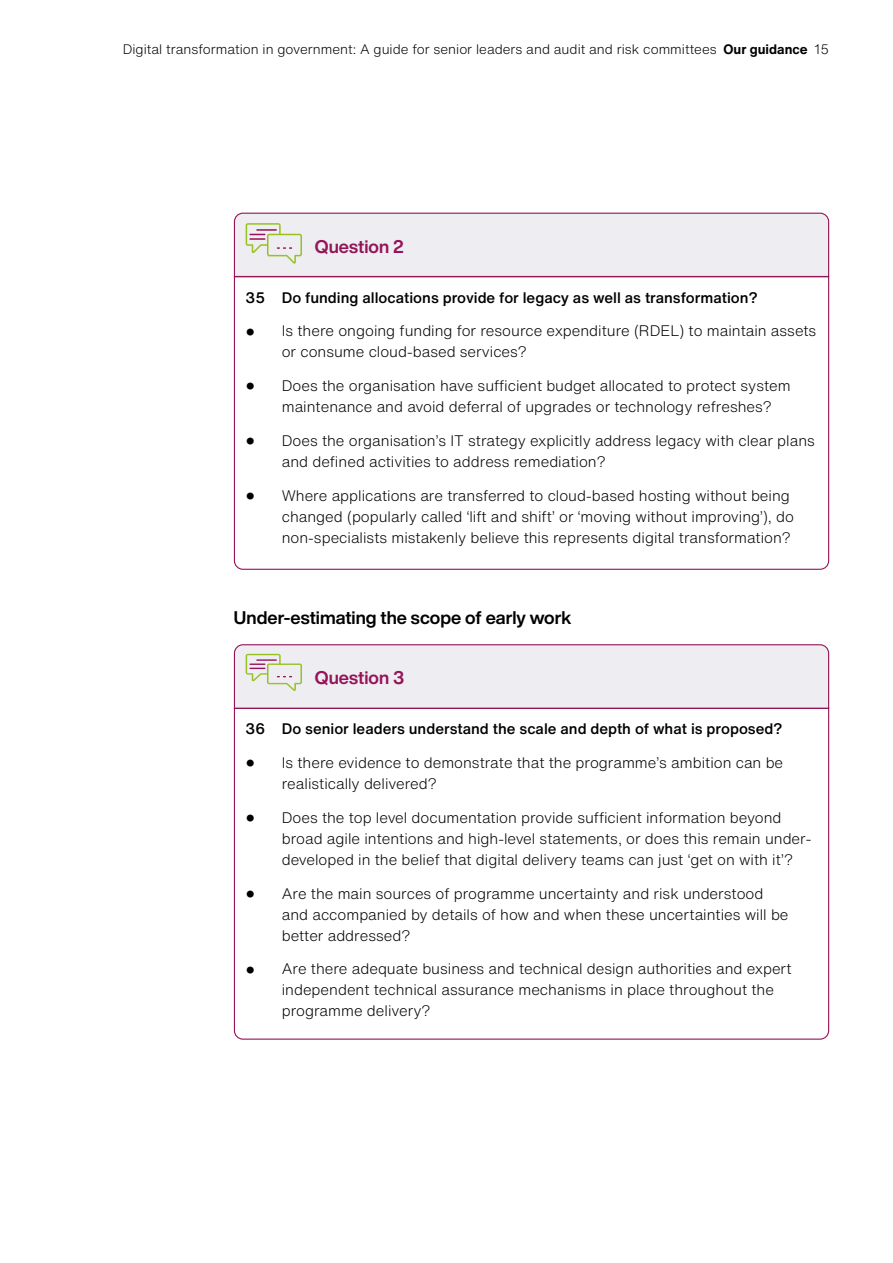
<style>
.page{position:relative;width:893px;height:1263px;background:#fff}
.page>*{position:absolute;margin:0;border:0;box-sizing:border-box;transform-origin:0 0}
.heading_3{font:700 18px "Helvetica Now Display";color:#000}
.heading_3-2{font:700 18px "Helvetica Now Display";color:#951458}
.bullet{font:300 15px/21px "Helvetica Now Text";color:#000}
.body_text_numbered{font:500 15px "Helvetica Now Text";color:#000}
.t1{font:300 13.5px "Helvetica Now Text";color:#000}
.s1{font-weight:700}
.s2{font-family:"Helvetica Neue LT Std";font-size:19.5px}
</style>
<div class="page">
<svg style="left:233px;top:278px;width:597px;height:292px"></svg>
<svg style="left:233px;top:212px;width:597px;height:66px;background:#eae4ea"></svg>
<svg style="left:233px;top:709px;width:597px;height:331px"></svg>
<svg style="left:233px;top:644px;width:597px;height:65px;background:#e9e3ea"></svg>
<p class="t1" style="left:123px;top:39px;width:708px">Digital transformation in government: A guide for senior leaders and audit and risk committees <span class="s1">Our guidance</span> 15</p>
<h3 class="heading_3-2" style="left:315px;top:234px;width:90px">Question 2</h3>
<p class="body_text_numbered" style="left:246px;top:286px;width:513px">35 Do funding allocations provide for legacy as well as transformation?</p>
<p class="bullet" style="left:282px;top:320px;width:536px;text-indent:-36px"><span class="s2">•</span> Is there ongoing funding for resource expenditure (RDEL) to maintain assets or consume cloud-based services?</p>
<p class="bullet" style="left:282px;top:375px;width:510px;text-indent:-36px"><span class="s2">•</span> Does the organisation have sufficient budget allocated to protect system maintenance and avoid deferral of upgrades or technology refreshes?</p>
<p class="bullet" style="left:282px;top:429px;width:535px;text-indent:-36px"><span class="s2">•</span> Does the organisation’s IT strategy explicitly address legacy with clear plans and defined activities to address remediation?</p>
<p class="bullet" style="left:282px;top:484px;width:514px;text-indent:-36px"><span class="s2">•</span> Where applications are transferred to cloud-based hosting without being changed (popularly called ‘lift and shift’ or ‘moving without improving’), do non-specialists mistakenly believe this represents digital transformation?</p>
<h3 class="heading_3" style="left:234px;top:606px;width:339px">Under-estimating the scope of early work</h3>
<h3 class="heading_3-2" style="left:315px;top:665px;width:91px">Question 3</h3>
<p class="body_text_numbered" style="left:246px;top:717px;width:538px">36 Do senior leaders understand the scale and depth of what is proposed?</p>
<p class="bullet" style="left:282px;top:752px;width:503px;text-indent:-36px"><span class="s2">•</span> Is there evidence to demonstrate that the programme’s ambition can be realistically delivered?</p>
<p class="bullet" style="left:282px;top:806px;width:531px;text-indent:-36px"><span class="s2">•</span> Does the top level documentation provide sufficient information beyond broad agile intentions and high-level statements, or does this remain under&shy;developed in the belief that digital delivery teams can just ‘get on with it’?</p>
<p class="bullet" style="left:282px;top:882px;width:508px;text-indent:-36px"><span class="s2">•</span> Are the main sources of programme uncertainty and risk understood and accompanied by details of how and when these uncertainties will be better addressed?</p>
<p class="bullet" style="left:282px;top:958px;width:511px;text-indent:-36px"><span class="s2">•</span> Are there adequate business and technical design authorities and expert independent technical assurance mechanisms in place throughout the programme delivery?</p>
</div>
